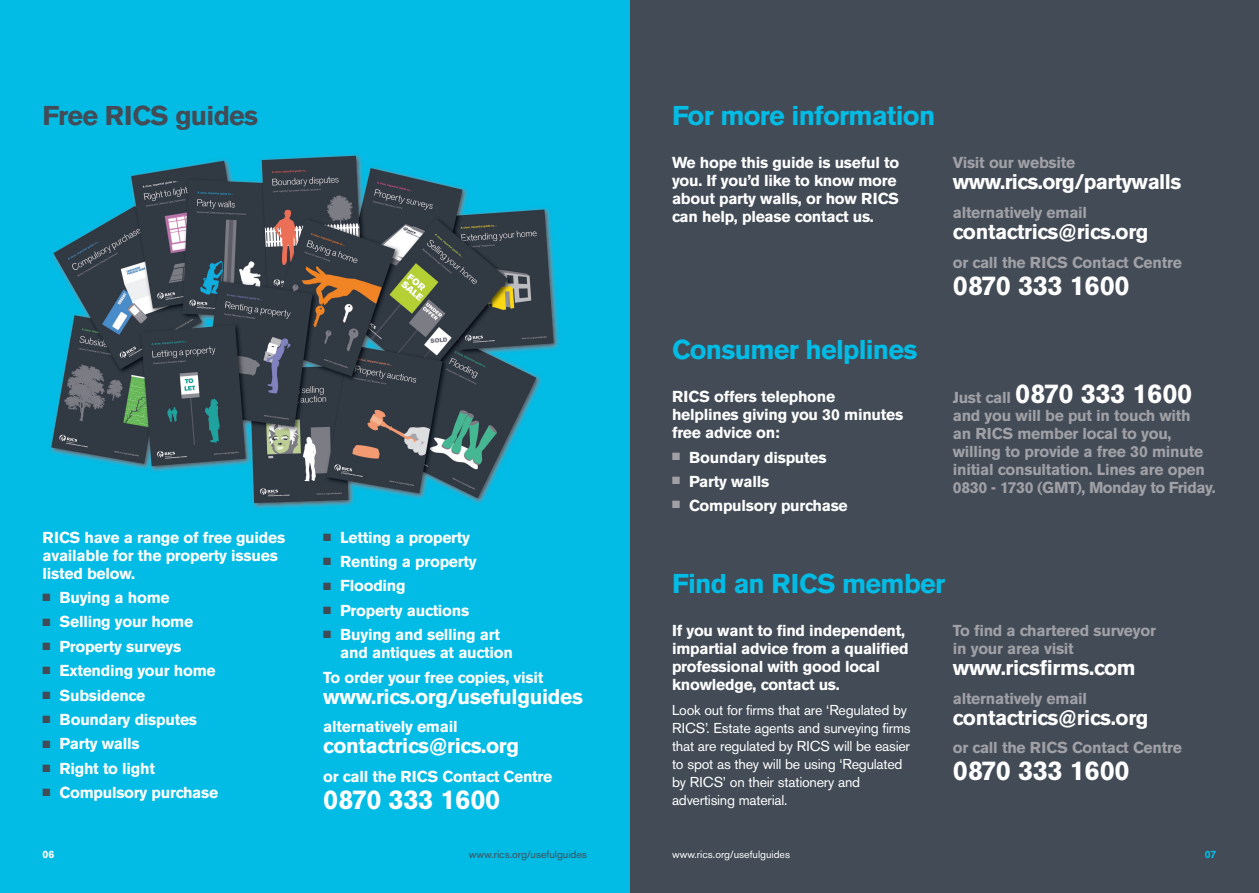
<style>
.page{position:relative;width:1259px;height:893px;background:#fff}
.page>*{position:absolute;margin:0;border:0;box-sizing:border-box;transform-origin:0 0}
.t1{font:700 27px "Akzidenz Grotesk BE";letter-spacing:-.015em;color:#fff}
.t2{font:700 27px "Akzidenz Grotesk BE";letter-spacing:-.03em;color:#02bce5}
.t3{font:700 27px "Akzidenz Grotesk BE";letter-spacing:-.03em;color:#424b56}
.t4{font:700 21px "Akzidenz Grotesk BE";letter-spacing:-.015em;color:#fff}
.t5{font:700 15.75px/18px "Akzidenz Grotesk BE";letter-spacing:-.015em;color:#fff}
.t6{font:700 15.75px/18px "Akzidenz Grotesk BE";letter-spacing:-.015em;color:#a0a0a6}
.t7{font:14.25px/18px "Akzidenz Grotesk BE";letter-spacing:-.02em;color:#fff}
.t8{font:10.5px "Akzidenz Grotesk BE";color:#fff}
.t9{font:10.5px "Akzidenz Grotesk BE";color:#424b56}
.t10{font:700 10.5px "Akzidenz Grotesk BE";color:#fff}
.t11{font:700 10.5px "Akzidenz Grotesk BE";color:#02bce5}
.s1{color:#424b56}
.s2{font-size:15.75px;color:#a0a0a6}
</style>
<div class="page">
<div style="left:629px;top:0;width:630px;height:893px;background:#424b56"></div>
<div style="left:0;top:0;width:629px;height:893px;background:#02bce5"></div>
<img style="left:50px;top:154px;width:509px;height:355px">
<h1 class="t3" style="left:43px;top:106px;width:217px">Free RICS guides</h1>
<p class="t5" style="left:43px;top:530px;width:244px">RICS have a range of free guides available for the property issues listed below.</p>
<p class="t5" style="left:43px;top:590px;width:129px"><span class="s1">■</span> Buying a home</p>
<p class="t5" style="left:43px;top:614px;width:152px"><span class="s1">■</span> Selling your home</p>
<p class="t5" style="left:43px;top:639px;width:140px"><span class="s1">■</span> Property surveys</p>
<p class="t5" style="left:43px;top:663px;width:175px"><span class="s1">■</span> Extending your home</p>
<p class="t5" style="left:43px;top:687px;width:104px"><span class="s1">■</span> Subsidence</p>
<p class="t5" style="left:43px;top:712px;width:156px"><span class="s1">■</span> Boundary disputes</p>
<p class="t5" style="left:43px;top:736px;width:99px"><span class="s1">■</span> Party walls</p>
<p class="t5" style="left:43px;top:761px;width:114px"><span class="s1">■</span> Right to light</p>
<p class="t5" style="left:43px;top:785px;width:177px"><span class="s1">■</span> Compulsory purchase</p>
<p class="t5" style="left:323px;top:530px;width:148px"><span class="s1">■</span> Letting a property</p>
<p class="t5" style="left:323px;top:554px;width:155px"><span class="s1">■</span> Renting a property</p>
<p class="t5" style="left:323px;top:578px;width:84px"><span class="s1">■</span> Flooding</p>
<p class="t5" style="left:323px;top:603px;width:148px"><span class="s1">■</span> Property auctions</p>
<p class="t5" style="left:340px;top:627px;width:174px;text-indent:-17px"><span class="s1">■</span> Buying and selling art and antiques at auction</p>
<p class="t5" style="left:323px;top:669px;width:221px">To order your free copies, visit</p>
<h2 class="t4" style="left:323px;top:689px;width:261px">www.rics.org/usefulguides</h2>
<p class="t5" style="left:323px;top:719px;width:136px">alternatively email</p>
<h2 class="t4" style="left:323px;top:738px;width:197px">contactrics@rics.org</h2>
<p class="t5" style="left:323px;top:769px;width:231px">or call the RICS Contact Centre</p>
<h1 class="t1" style="left:323px;top:790px;width:179px">0870 333 1600</h1>
<h1 class="t2" style="left:672px;top:106px;width:265px">For more information</h1>
<p class="t5" style="left:672px;top:155px;width:229px">We hope this guide is useful to you. If you’d like to know more about party walls, or how RICS can help, please contact us.</p>
<p class="t6" style="left:952px;top:155px;width:124px">Visit our website</p>
<h2 class="t4" style="left:952px;top:175px;width:230px">www.rics.org/partywalls</h2>
<p class="t6" style="left:952px;top:205px;width:136px">alternatively email</p>
<h2 class="t4" style="left:952px;top:224px;width:197px">contactrics@rics.org</h2>
<p class="t6" style="left:952px;top:255px;width:231px">or call the RICS Contact Centre</p>
<h1 class="t1" style="left:952px;top:276px;width:179px">0870 333 1600</h1>
<h1 class="t2" style="left:672px;top:340px;width:247px">Consumer helplines</h1>
<p class="t5" style="left:672px;top:389px;width:233px">RICS offers telephone helplines giving you 30 minutes free advice on:</p>
<p class="t5" style="left:672px;top:450px;width:156px"><sup>■</sup> Boundary disputes</p>
<p class="t5" style="left:672px;top:474px;width:99px"><sup>■</sup> Party walls</p>
<p class="t5" style="left:672px;top:498px;width:177px"><sup>■</sup> Compulsory purchase</p>
<h1 class="t1" style="left:952px;top:384px;width:241px"><span class="s2">Just call</span> 0870 333 1600</h1>
<p class="t6" style="left:952px;top:408px;width:264px">and you will be put in touch with<br>an RICS member local to you, willing to provide a free 30 minute initial consultation. Lines are open 0830 - 1730 (GMT), Monday to Friday.</p>
<h1 class="t2" style="left:672px;top:574px;width:275px">Find an RICS member</h1>
<p class="t5" style="left:672px;top:623px;width:238px">If you want to find independent, impartial advice from a qualified professional with good local knowledge, contact us.</p>
<p class="t7" style="left:672px;top:702px;width:240px">Look out for firms that are ‘Regulated by RICS’. Estate agents and surveying firms that are regulated by RICS will be easier to spot as they will be using ‘Regulated by RICS’ on their stationery and advertising material.</p>
<p class="t6" style="left:952px;top:623px;width:205px">To find a chartered surveyor in your area visit</p>
<h2 class="t4" style="left:952px;top:660px;width:184px">www.ricsfirms.com</h2>
<p class="t6" style="left:952px;top:691px;width:136px">alternatively email</p>
<h2 class="t4" style="left:952px;top:710px;width:197px">contactrics@rics.org</h2>
<p class="t6" style="left:952px;top:740px;width:231px">or call the RICS Contact Centre</p>
<h1 class="t1" style="left:952px;top:761px;width:179px">0870 333 1600</h1>
<p class="t8" style="left:672px;top:850px;width:120px">www.rics.org/usefulguides</p>
<p class="t10" style="left:43px;top:850px;width:14px">06</p>
<p class="t9" style="left:469px;top:850px;width:120px">www.rics.org/usefulguides</p>
<p class="t11" style="left:1204px;top:850px;width:13px">07</p>
</div>
